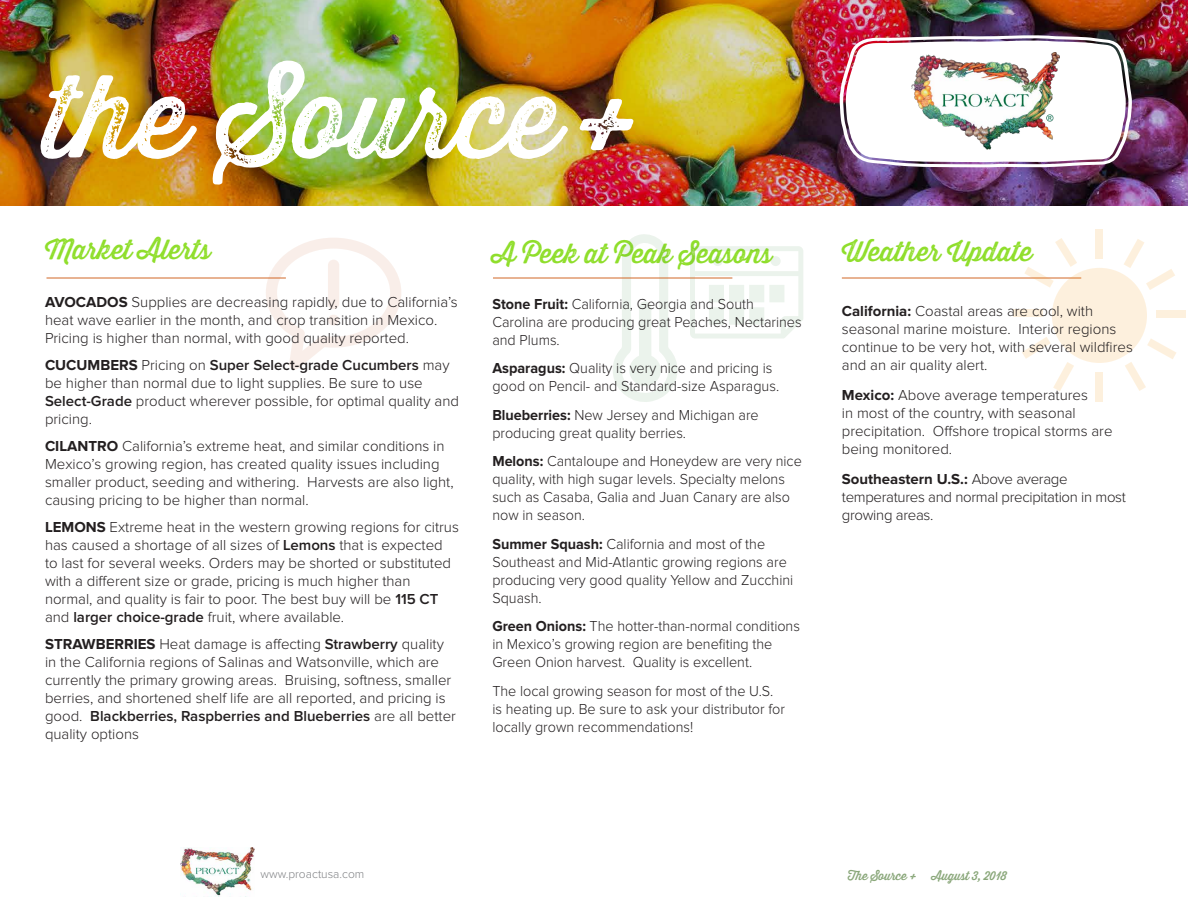
<style>
.page{position:relative;width:1188px;height:918px;background:#fff}
.page>*{position:absolute;margin:0;border:0;box-sizing:border-box;transform-origin:0 0}
.t1{font:114px "Thirsty Rough Reg Two";color:#fff}
.t2{font:27px "Thirsty Rough Reg One";color:#8fde2b}
.t3{font:300 15px/18px "Proxima Nova";color:#231f20}
.t4{font:300 15px/18px "Proxima Nova";color:#231f20;scale:.96 1}
.t5{font:300 15px/18px "Proxima Nova";letter-spacing:-.02em;color:#231f20}
.t6{font:12px "Thirsty Rough Reg One";color:#88a678}
.t7{font:300 12px "Proxima Nova";color:#808285}
.s1{font-weight:700}
.s2{font-weight:600}
</style>
<div class="page">
<img style="left:0;top:0;width:1188px;height:206px">
<img style="left:840px;top:35px;width:292px;height:132px">
<img style="left:181px;top:847px;width:73px;height:49px">
<svg style="left:612px;top:234px;width:66px;height:168px"></svg>
<svg style="left:690px;top:246px;width:113px;height:92px"></svg>
<svg style="left:266px;top:238px;width:135px;height:132px"></svg>
<div style="left:328px;top:260px;width:11px;height:49px;background:#f9eee9;border-radius:6px"></div>
<hr style="left:46px;top:278px;width:240px;height:1px;background:#d16727">
<hr style="left:493px;top:278px;width:239px;height:1px;background:#d16727">
<hr style="left:842px;top:278px;width:239px;height:1px;background:#d16727">
<div style="left:1096px;top:230px;width:7px;height:29px;background:#fdf0dd"></div>
<div style="left:1095px;top:372px;width:8px;height:29px;background:#fdf0dd"></div>
<div style="left:1156px;top:310px;width:30px;height:8px;background:#fdf0dd"></div>
<div style="left:1013px;top:309px;width:30px;height:8px;background:#fdf0dd"></div>
<svg style="left:1024px;top:238px;width:53px;height:50px"></svg>
<svg style="left:1125px;top:339px;width:51px;height:52px"></svg>
<svg style="left:1022px;top:337px;width:52px;height:54px"></svg>
<svg style="left:1124px;top:239px;width:51px;height:51px"></svg>
<div style="left:1052px;top:268px;width:95px;height:95px;background:#fdf0dd;border-radius:50%"></div>
<img style="left:912px;top:52px;width:148px;height:99px">
<h1 class="t1" style="left:45px;top:33px;width:599px">the Source +</h1>
<h2 class="t2" style="left:45px;top:230px;width:167px">Market Alerts</h2>
<h2 class="t2" style="left:492px;top:233px;width:281px">A Peek at Peak Seasons</h2>
<h2 class="t2" style="left:842px;top:232px;width:192px">Weather Update</h2>
<p class="t3" style="left:45px;top:294px;width:414px"><span class="s1">AVOCADOS</span> Supplies are decreasing rapidly, due to California’s heat wave earlier in the month, and crop transition in Mexico.<br>Pricing is higher than normal, with good quality reported.</p>
<p class="t3" style="left:45px;top:357px;width:416px"><span class="s1">CUCUMBERS</span> Pricing on <span class="s2">Super Select-grade Cucumbers</span> may be higher than normal due to light supplies. Be sure to use <span class="s2">Select-Grade</span> product wherever possible, for optimal quality and pricing.</p>
<p class="t3" style="left:45px;top:438px;width:410px"><span class="s1">CILANTRO</span> California’s extreme heat, and similar conditions in Mexico’s growing region, has created quality issues including smaller product, seeding and withering. Harvests are also light, causing pricing to be higher than normal.</p>
<p class="t3" style="left:45px;top:519px;width:415px"><span class="s1">LEMONS</span> Extreme heat in the western growing regions for citrus has caused a shortage of all sizes of <span class="s2">Lemons</span> that is expected to last for several weeks. Orders may be shorted or substituted with a different size or grade, pricing is much higher than normal, and quality is fair to poor. The best buy will be <span class="s2">115 CT </span>and <span class="s2">larger choice-grade</span> fruit, where available.</p>
<p class="t3" style="left:45px;top:636px;width:412px"><span class="s1">STRAWBERRIES</span> Heat damage is affecting <span class="s2">Strawberry</span> quality in the California regions of Salinas and Watsonville, which are currently the primary growing areas. Bruising, softness, smaller berries, and shortened shelf life are all reported, and pricing is good. <span class="s2">Blackberries, Raspberries and Blueberries</span> are all better quality options</p>
<p class="t4" style="left:492px;top:295px;width:324px"><span class="s1">Stone Fruit:</span> California, Georgia and South<br>Carolina are producing great Peaches, Nectarines and Plums.</p>
<p class="t4" style="left:492px;top:360px;width:300px"><span class="s1">Asparagus:</span> Quality is very nice and pricing is good on Pencil- and Standard-size Asparagus.</p>
<p class="t4" style="left:492px;top:406px;width:279px"><span class="s1">Blueberries:</span> New Jersey and Michigan are producing great quality berries.</p>
<p class="t4" style="left:492px;top:453px;width:324px"><span class="s1">Melons:</span> Cantaloupe and Honeydew are very nice quality, with high sugar levels. Specialty melons such as Casaba, Galia and Juan Canary are also now in season.</p>
<p class="t4" style="left:492px;top:535px;width:315px"><span class="s1">Summer Squash:</span> California and most of the Southeast and Mid-Atlantic growing regions are producing very good quality Yellow and Zucchini Squash.</p>
<p class="t4" style="left:492px;top:618px;width:322px"><span class="s1">Green Onions:</span> The hotter-than-normal conditions in Mexico’s growing region are benefiting the<br>Green Onion harvest. Quality is excellent.</p>
<p class="t4" style="left:492px;top:682px;width:306px">The local growing season for most of the U.S. is heating up. Be sure to ask your distributor for locally grown recommendations!</p>
<p class="t3" style="left:842px;top:302px;width:293px"><span class="s1">California:</span> Coastal areas are cool, with seasonal marine moisture. Interior regions continue to be very hot, with several wildfires and an air quality alert.</p>
<p class="t3" style="left:842px;top:386px;width:272px"><span class="s1">Mexico:</span> Above average temperatures<br>in most of the country, with seasonal precipitation. Offshore tropical storms are being monitored.</p>
<p class="t5" style="left:842px;top:470px;width:286px"><span class="s1">Southeastern U.S.:</span> Above average temperatures and normal precipitation in most growing areas.</p>
<p class="t7" style="left:260px;top:868px;width:105px">www.proactusa.com</p>
<p class="t6" style="left:848px;top:867px;width:71px">The Source +</p>
<p class="t6" style="left:932px;top:867px;width:77px">August 3, 2018</p>
</div>
